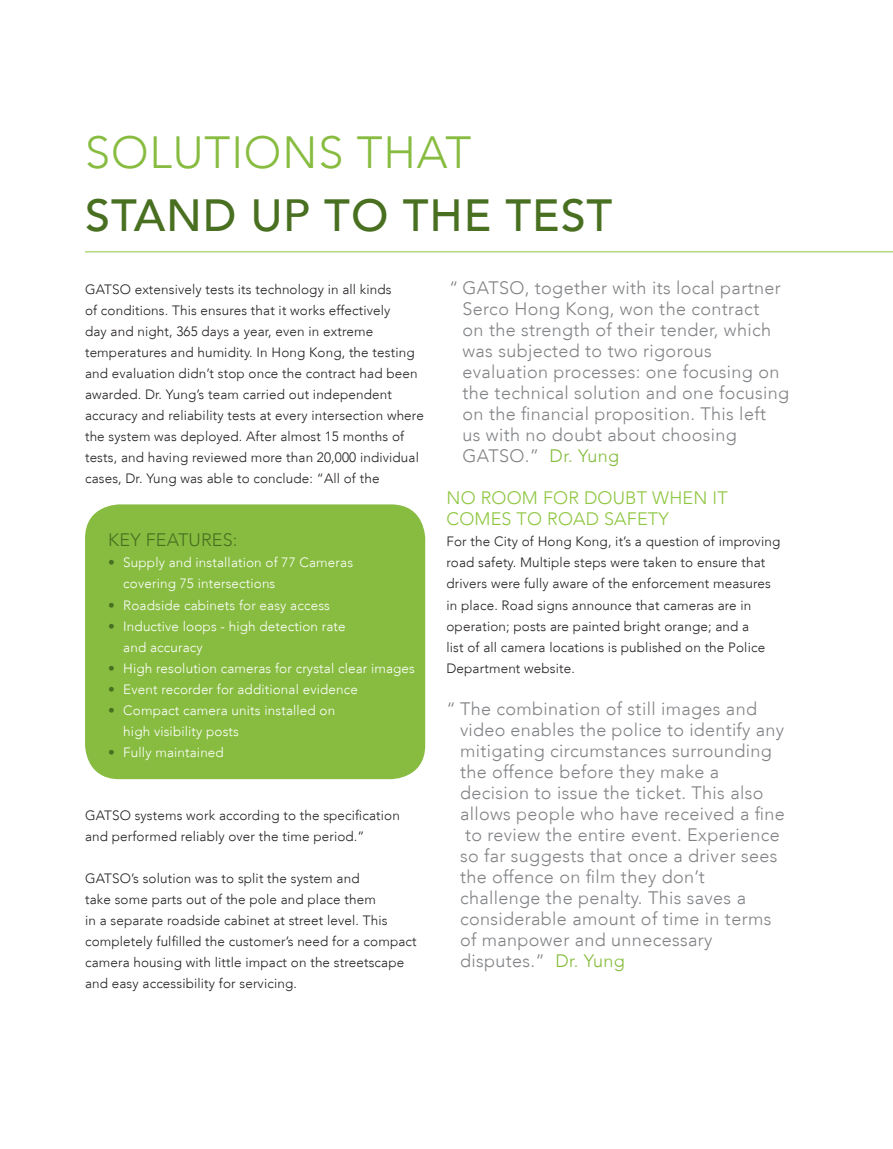
<style>
.page{position:relative;width:893px;height:1149px;background:#fff}
.page>*{position:absolute;margin:0;border:0;box-sizing:border-box;transform-origin:0 0}
.t1{font:500 45px "Avenir LT";letter-spacing:.02em;color:#496f21}
.t2{font:300 45px "Avenir LT";letter-spacing:.02em;color:#87bc40}
.t3{font:300 18px/21px "Avenir LT";letter-spacing:.02em;color:#808285;text-align:center}
.t4{font:300 18px/21px "Avenir LT";letter-spacing:.01em;color:#8dc63f}
.t5{font:300 18px "Avenir LT";letter-spacing:.01em;color:#496f21}
.t6{font:300 13.5px/21px "Avenir LT";letter-spacing:.01em;color:#231f20}
.t7{font:300 13.5px "Avenir LT";letter-spacing:.01em;color:#fff}
.s1{color:#496f21}
.s2{color:#85bc3c}
</style>
<div class="page">
<div style="left:85px;top:504px;width:340px;height:274px;background:#87bc40;border-radius:34px"></div>
<hr style="left:85px;top:251px;width:808px;height:1px;background:#8dc63f">
<p class="t2" style="left:85px;top:126px;width:388px">SOLUTIONS THAT</p>
<p class="t1" style="left:85px;top:189px;width:529px">STAND UP TO THE TEST</p>
<p class="t6" style="left:85px;top:279px;width:340px">GATSO extensively tests its technology in all kinds<br>of conditions. This ensures that it works effectively<br>day and night, 365 days a year, even in extreme temperatures and humidity. In Hong Kong, the testing and evaluation didn’t stop once the contract had been awarded. Dr. Yung’s team carried out independent accuracy and reliability tests at every intersection where the system was deployed. After almost 15 months of tests, and having reviewed more than 20,000 individual cases, Dr. Yung was able to conclude: “All of the</p>
<p class="t5" style="left:108px;top:529px;width:131px">KEY FEATURES:</p>
<p class="t7" style="left:108px;top:554px;width:246px"><span class="s1">•</span> Supply and installation of 77 Cameras</p>
<p class="t7" style="left:123px;top:575px;width:154px">covering 75 intersections</p>
<p class="t7" style="left:108px;top:596px;width:223px"><span class="s1">•</span> Roadside cabinets for easy access</p>
<p class="t7" style="left:108px;top:617px;width:239px"><span class="s1">•</span> Inductive loops - high detection rate</p>
<p class="t7" style="left:123px;top:638px;width:81px">and accuracy</p>
<p class="t7" style="left:108px;top:659px;width:308px"><span class="s1">•</span> High resolution cameras for crystal clear images</p>
<p class="t7" style="left:108px;top:680px;width:251px"><span class="s1">•</span> Event recorder for additional evidence</p>
<p class="t7" style="left:108px;top:701px;width:228px"><span class="s1">•</span> Compact camera units installed on</p>
<p class="t7" style="left:123px;top:722px;width:117px">high visibility posts</p>
<p class="t7" style="left:108px;top:743px;width:117px"><span class="s1">•</span> Fully maintained</p>
<p class="t6" style="left:85px;top:804px;width:316px">GATSO systems work according to the specification and performed reliably over the time period.”</p>
<p class="t6" style="left:85px;top:867px;width:333px">GATSO’s solution was to split the system and<br>take some parts out of the pole and place them<br>in a separate roadside cabinet at street level. This completely fulfilled the customer’s need for a compact camera housing with little impact on the streetscape and easy accessibility for servicing.</p>
<p class="t3" style="left:449px;top:277px;width:333px">“ GATSO, together with its local partner<br>Serco Hong Kong, won the contract<br>on the strength of their tender, which</p>
<p class="t3" style="left:463px;top:340px;width:251px">was subjected to two rigorous</p>
<p class="t3" style="left:463px;top:361px;width:318px">evaluation processes: one focusing on</p>
<p class="t3" style="left:463px;top:382px;width:328px">the technical solution and one focusing</p>
<p class="t3" style="left:463px;top:403px;width:305px">on the financial proposition. This left</p>
<p class="t3" style="left:463px;top:424px;width:276px">us with no doubt about choosing</p>
<p class="t3" style="left:463px;top:445px;width:158px">GATSO.” <span class="s2">Dr. Yung</span></p>
<p class="t4" style="left:446px;top:487px;width:283px">NO ROOM FOR DOUBT WHEN IT<br>COMES TO ROAD SAFETY</p>
<p class="t6" style="left:446px;top:531px;width:335px">For the City of Hong Kong, it’s a question of improving road safety. Multiple steps were taken to ensure that drivers were fully aware of the enforcement measures in place. Road signs announce that cameras are in operation; posts are painted bright orange; and a<br>list of all camera locations is published on the Police Department website.</p>
<p class="t3" style="left:446px;top:697px;width:312px">“ The combination of still images and</p>
<p class="t3" style="left:460px;top:718px;width:326px;text-align:left">video enables the police to identify any mitigating circumstances surrounding</p>
<p class="t3" style="left:460px;top:760px;width:261px">the offence before they make a</p>
<p class="t3" style="left:460px;top:781px;width:305px">decision to issue the ticket. This also</p>
<p class="t3" style="left:460px;top:802px;width:326px">allows people who have received a fine</p>
<p class="t3" style="left:465px;top:823px;width:316px">to review the entire event. Experience</p>
<p class="t3" style="left:460px;top:844px;width:319px">so far suggests that once a driver sees</p>
<p class="t3" style="left:460px;top:865px;width:246px">the offence on film they don’t</p>
<p class="t3" style="left:460px;top:886px;width:288px">challenge the penalty. This saves a</p>
<p class="t3" style="left:460px;top:907px;width:313px">considerable amount of time in terms</p>
<p class="t3" style="left:460px;top:928px;width:254px">of manpower and unnecessary</p>
<p class="t3" style="left:460px;top:949px;width:166px">disputes.” <span class="s2">Dr. Yung</span></p>
</div>
